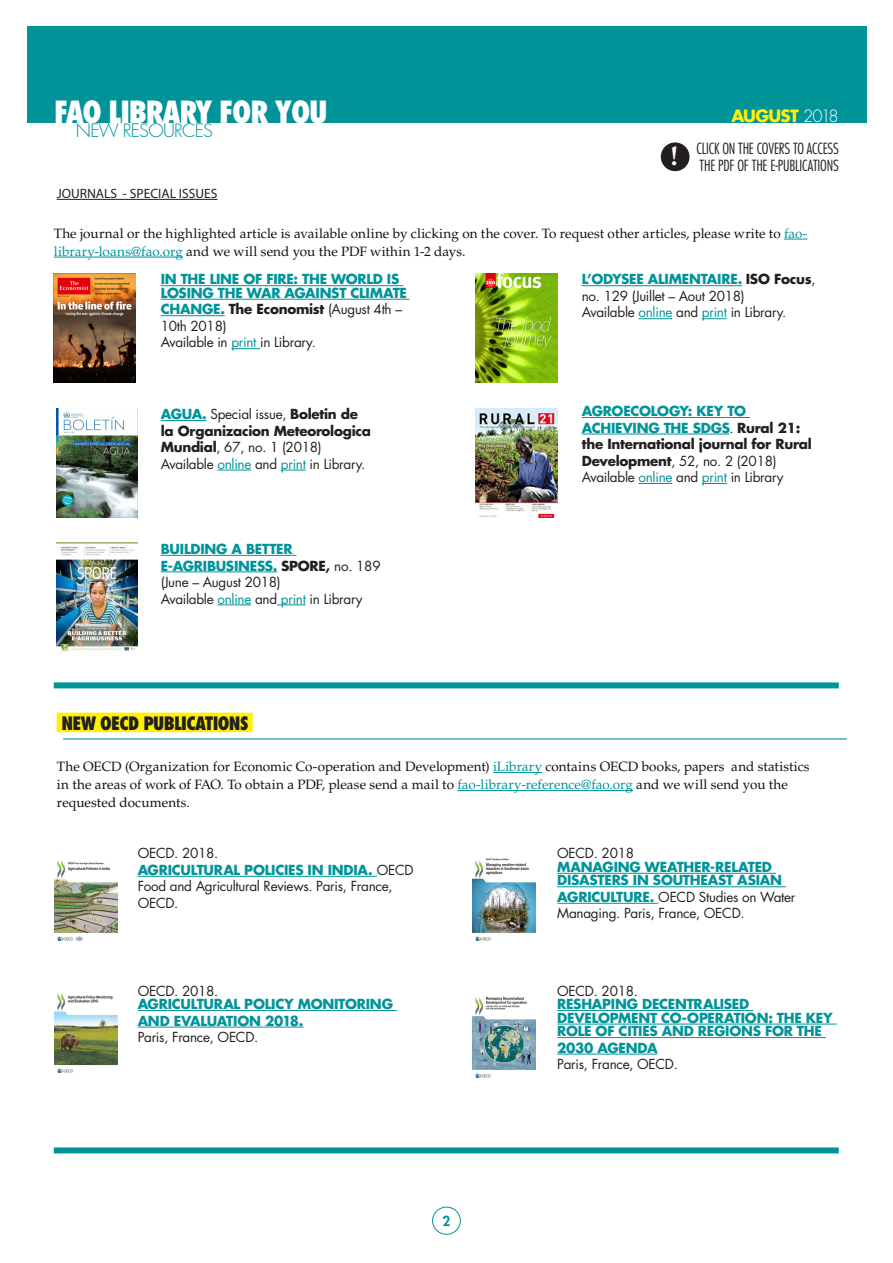
<style>
.page{position:relative;width:893px;height:1263px;background:#fff}
.page>*{position:absolute;margin:0;border:0;box-sizing:border-box;transform-origin:0 0}
.t1{font:800 condensed 29.7px "Futura Std";letter-spacing:-.04em;color:#fff}
.t2{font:700 27px "Palatino LT Std";color:#fff}
.Titoli_sezioni{font:800 condensed 18px "Futura Std";letter-spacing:-.035em;color:#231f20}
.t3{font:300 18px "Futura Std";letter-spacing:-.04em;color:#009499}
.t4{font:700 16.5px "Futura Std";letter-spacing:-.045em;color:#fff101}
.t5{font:300 condensed 15px/17.2px "Futura Std";letter-spacing:-.01em;color:#231f20}
.Testo_pub{font:13.5px/16.5px "Futura Std";letter-spacing:-.02em;color:#231f20}
.testo_scala{font:13.5px/18px "Palatino LT Std";letter-spacing:.005em;color:#111}
.Testo_pub-2{font:700 13.5px/13.5px "Futura Std";letter-spacing:-.015em;color:#009499}
.Testo_pub-3{font:700 13.5px/16.5px "Futura Std";letter-spacing:-.02em;color:#231f20}
.t6{font:13.5px "Myriad Pro";color:#231f20}
.t7{font:800 13.5px "Futura Std";color:#009499}
.s1{font-weight:300;color:#fff}
.s2{color:#009499}
.s3{font-weight:700;color:#009499}
.s4{font-weight:700}
.s5{font-weight:400}
.s6{font-weight:400;color:#009499}
.s7{font-weight:400;color:#231f20}
</style>
<div class="page">
<div style="left:27px;top:26px;width:839px;height:97px;background:#009499"></div>
<div style="left:661px;top:142px;width:28px;height:29px;background:#231f20;border-radius:50%"></div>
<div style="left:432px;top:1207px;width:29px;height:28px;border:1px solid #009499;border-radius:50%"></div>
<div style="left:54px;top:682px;width:785px;height:6px;background:#009499"></div>
<hr style="left:63px;top:738px;width:784px;height:1px;background:#009499">
<div style="left:57px;top:713px;width:196px;height:19px;background:#fff101"></div>
<hr style="left:493px;top:772px;width:49px;height:1px;background:#009499">
<hr style="left:457px;top:790px;width:176px;height:1px;background:#009499">
<hr style="left:138px;top:876px;width:239px;height:1px;background:#009499">
<hr style="left:557px;top:873px;width:219px;height:1px;background:#009499">
<hr style="left:557px;top:886px;width:229px;height:1px;background:#009499">
<hr style="left:557px;top:903px;width:101px;height:1px;background:#009499">
<img style="left:54px;top:860px;width:64px;height:81px">
<img style="left:472px;top:858px;width:64px;height:83px">
<img style="left:54px;top:993px;width:64px;height:80px">
<img style="left:472px;top:996px;width:64px;height:82px">
<hr style="left:138px;top:1010px;width:259px;height:1px;background:#009499">
<hr style="left:138px;top:1027px;width:165px;height:1px;background:#009499">
<hr style="left:557px;top:1010px;width:196px;height:1px;background:#009499">
<hr style="left:557px;top:1024px;width:280px;height:1px;background:#009499">
<hr style="left:557px;top:1037px;width:269px;height:1px;background:#009499">
<hr style="left:557px;top:1054px;width:101px;height:1px;background:#009499">
<div style="left:54px;top:1147px;width:785px;height:6px;background:#009499"></div>
<hr style="left:57px;top:199px;width:160px;height:1px;background:#231f20">
<img style="left:56px;top:543px;width:82px;height:109px">
<img style="left:476px;top:408px;width:81px;height:110px">
<hr style="left:582px;top:417px;width:168px;height:1px;background:#009499">
<hr style="left:582px;top:434px;width:147px;height:1px;background:#009499">
<hr style="left:638px;top:483px;width:34px;height:1px;background:#009499">
<svg style="left:702px;top:483px;width:25px;height:1px"></svg>
<svg style="left:784px;top:239px;width:23px;height:1px"></svg>
<hr style="left:54px;top:257px;width:129px;height:1px;background:#009499">
<img style="left:56px;top:408px;width:82px;height:110px">
<hr style="left:161px;top:555px;width:136px;height:1px;background:#009499">
<hr style="left:161px;top:571px;width:116px;height:1px;background:#009499">
<hr style="left:217px;top:604px;width:34px;height:1px;background:#009499">
<svg style="left:277px;top:604px;width:29px;height:1px"></svg>
<img style="left:54px;top:273px;width:81px;height:110px">
<img style="left:476px;top:273px;width:81px;height:110px">
<hr style="left:161px;top:420px;width:45px;height:1px;background:#009499">
<hr style="left:217px;top:470px;width:34px;height:1px;background:#009499">
<svg style="left:281px;top:470px;width:25px;height:1px"></svg>
<hr style="left:161px;top:285px;width:242px;height:1px;background:#009499">
<hr style="left:161px;top:299px;width:248px;height:1px;background:#009499">
<hr style="left:161px;top:315px;width:64px;height:1px;background:#009499">
<svg style="left:231px;top:348px;width:29px;height:1px"></svg>
<hr style="left:582px;top:285px;width:160px;height:1px;background:#009499">
<hr style="left:638px;top:318px;width:34px;height:1px;background:#009499">
<svg style="left:702px;top:318px;width:25px;height:1px"></svg>
<h1 class="t1" style="left:54px;top:93px;width:275px">FAO LIBRARY FOR YOU</h1>
<h3 class="t3" style="left:76px;top:120px;width:139px">NEW RESOURCES</h3>
<p class="t6" style="left:57px;top:185px;width:162px">JOURNALS - SPECIAL ISSUES</p>
<h2 class="t2" style="left:671px;top:140px;width:9px">!</h2>
<p class="t4" style="left:731px;top:105px;width:109px">AUGUST <span class="s1">2018</span></p>
<p class="t5" style="left:696px;top:140px;width:144px">CLICK ON THE COVERS TO ACCESS<br>THE PDF OF THE E-PUBLICATIONS</p>
<p class="testo_scala" style="left:54px;top:224px;width:755px">The journal or the highlighted article is available online by clicking on the cover. To request other articles, please write to <span class="s2">fao&shy;library-loans@fao.org</span> and we will send you the PDF within 1-2 days.</p>
<p class="Testo_pub-2" style="left:161px;top:272px;width:248px">IN THE LINE OF FIRE: THE WORLD IS<br>LOSING THE WAR AGAINST CLIMATE</p>
<p class="Testo_pub" style="left:161px;top:301px;width:243px"><span class="s3">CHANGE.</span> <span class="s4">The Economist</span> (August 4th –<br>10th 2018)<br>Available in <span class="s2">print</span> in Library.</p>
<p class="Testo_pub" style="left:161px;top:406px;width:212px"><span class="s3">AGUA.</span> Special issue, <span class="s4">Boletin de la Organizacion Meteorologica<br>Mundial</span>, 67, no. 1 (2018)<br>Available <span class="s2">online</span> and <span class="s2">print</span> in Library.</p>
<p class="Testo_pub" style="left:161px;top:541px;width:221px"><span class="s3">BUILDING A BETTER<br>E-AGRIBUSINESS.</span> <span class="s4">SPORE,</span> no. 189 (June – August 2018)<br>Available <span class="s2">online</span> and <span class="s2">print</span> in Library</p>
<p class="Testo_pub" style="left:582px;top:271px;width:235px"><span class="s3">L’ODYSEE ALIMENTAIRE.</span> <span class="s4">ISO Focus</span>, no. 129 (Juillet – Aout 2018)<br>Available <span class="s2">online</span> and <span class="s2">print</span> in Library.</p>
<p class="Testo_pub-3" style="left:582px;top:403px;width:232px"><span class="s2">AGROECOLOGY: KEY TO<br>ACHIEVING THE SDGS</span><span class="s5">.</span> Rural 21: the International journal for Rural<br>Development<span class="s5">, 52, no. 2 (2018)<br>Available</span> <span class="s6">online</span> <span class="s5">and</span> <span class="s6">print</span> <span class="s5">in Library</span></p>
<p class="Titoli_sezioni" style="left:61px;top:712px;width:189px">NEW OECD PUBLICATIONS</p>
<p class="testo_scala" style="left:57px;top:758px;width:754px">The OECD (Organization for Economic Co-operation and Development) <span class="s2">iLibrary</span> contains OECD books, papers and statistics in the areas of work of FAO. To obtain a PDF, please send a mail to <span class="s2">fao-library-reference@fao.org</span> and we will send you the requested documents.</p>
<p class="Testo_pub" style="left:138px;top:845px;width:277px">OECD. 2018.<br><span class="s3">AGRICULTURAL POLICIES IN INDIA.</span> OECD<br>Food and Agricultural Reviews. Paris, France,<br>OECD.</p>
<p class="Testo_pub-2" style="left:557px;top:846px;width:226px"><span class="s7">OECD. 2018<br></span>MANAGING WEATHER-RELATED<br>DISASTERS IN SOUTHEAST ASIAN</p>
<p class="Testo_pub" style="left:557px;top:889px;width:240px"><span class="s3">AGRICULTURE.</span> OECD Studies on Water<br>Managing. Paris, France, OECD.</p>
<p class="Testo_pub-2" style="left:138px;top:984px;width:257px"><span class="s7">OECD. 2018.<br></span>AGRICULTURAL POLICY MONITORING</p>
<p class="Testo_pub-2" style="left:138px;top:1012px;width:167px;line-height:16.5px">AND EVALUATION 2018.<br><span class="s7">Paris, France, OECD.</span></p>
<p class="t7" style="left:443px;top:1212px;width:9px">2</p>
<p class="Testo_pub-2" style="left:557px;top:984px;width:277px"><span class="s7">OECD. 2018.<br></span>RESHAPING DECENTRALISED<br>DEVELOPMENT CO-OPERATION: THE KEY<br>ROLE OF CITIES AND REGIONS FOR THE</p>
<p class="Testo_pub" style="left:557px;top:1040px;width:122px"><span class="s3">2030 AGENDA<br></span>Paris, France, OECD.</p>
</div>
